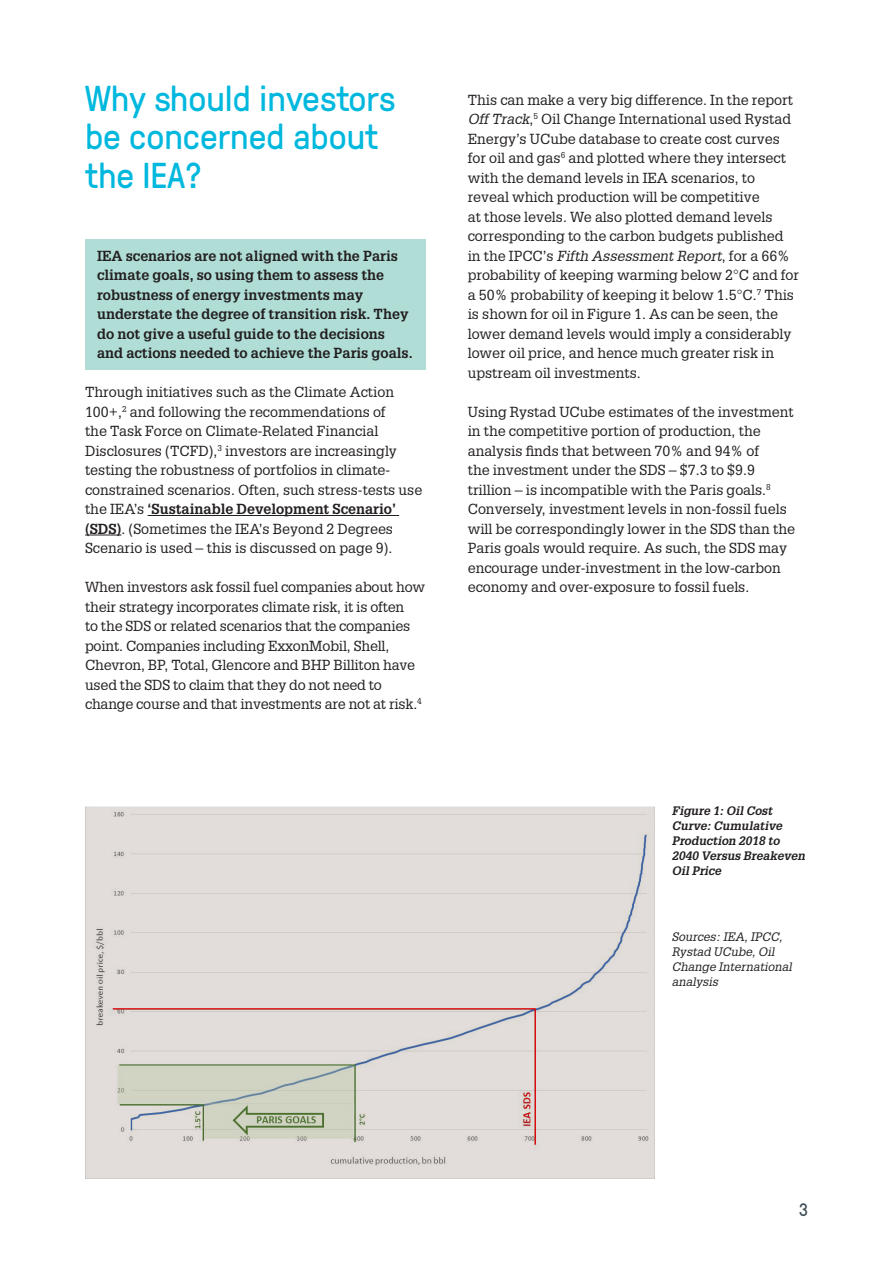
<style>
.page{position:relative;width:893px;height:1263px;background:#fff}
.page>*{position:absolute;margin:0;border:0;box-sizing:border-box;transform-origin:0 0}
.t1{font:36px/39px "GT Pressura";color:#00b8de}
.t2{font:18px "GT Pressura";color:#425159}
.t3{font:14.25px/19.5px "Glypha LT Std";color:#231f20}
.t4{font:700 14.25px/19.5px "Glypha LT Std";color:#231f20}
.t5{font:italic 700 12px/15px "Glypha LT Std";color:#231f20}
.t6{font:italic 12px/15px "Glypha LT Std";color:#231f20}
.s1{font-weight:700}
.s2{font-style:italic}
</style>
<div class="page">
<div style="left:85px;top:239px;width:340px;height:131px;background:#b0ded6"></div>
<hr style="left:148px;top:515px;width:251px;height:1px;background:#231f20">
<hr style="left:85px;top:535px;width:36px;height:1px;background:#231f20">
<img style="left:85px;top:807px;width:570px;height:371px">
<h1 class="t1" style="left:85px;top:76px;width:312px">Why should investors be concerned about the IEA?</h1>
<p class="t4" style="left:97px;top:245px;width:317px">IEA scenarios are not aligned with the Paris climate goals, so using them to assess the robustness of energy investments may understate the degree of transition risk. They do not give a useful guide to the decisions and actions needed to achieve the Paris goals.</p>
<p class="t3" style="left:85px;top:382px;width:339px">Through initiatives such as the Climate Action 100+,<sup>2</sup> and following the recommendations of<br>the Task Force on Climate-Related Financial Disclosures (TCFD),<sup>3</sup> investors are increasingly testing the robustness of portfolios in climate&shy;constrained scenarios. Often, such stress-tests use the IEA’s <span class="s1">‘Sustainable Development Scenario’ (SDS)</span>. (Sometimes the IEA’s Beyond 2 Degrees Scenario is used – this is discussed on page 9).</p>
<p class="t3" style="left:85px;top:577px;width:342px">When investors ask fossil fuel companies about how their strategy incorporates climate risk, it is often<br>to the SDS or related scenarios that the companies point. Companies including ExxonMobil, Shell, Chevron, BP, Total, Glencore and BHP Billiton have used the SDS to claim that they do not need to change course and that investments are not at risk.<sup>4</sup></p>
<p class="t3" style="left:468px;top:89px;width:333px">This can make a very big difference. In the report <span class="s2">Off Track</span>,<sup>5</sup> Oil Change International used Rystad Energy’s UCube database to create cost curves for oil and gas<sup>6</sup> and plotted where they intersect with the demand levels in IEA scenarios, to reveal which production will be competitive<br>at those levels. We also plotted demand levels corresponding to the carbon budgets published in the IPCC’s <span class="s2">Fifth Assessment Report</span>, for a 66% probability of keeping warming below 2°C and for a 50% probability of keeping it below 1.5°C.<sup>7</sup> This is shown for oil in Figure 1. As can be seen, the lower demand levels would imply a considerably lower oil price, and hence much greater risk in upstream oil investments.</p>
<p class="t3" style="left:468px;top:401px;width:329px">Using Rystad UCube estimates of the investment in the competitive portion of production, the analysis finds that between 70% and 94% of<br>the investment under the SDS – $7.3 to $9.9 trillion – is incompatible with the Paris goals.<sup>8<br></sup>Conversely, investment levels in non-fossil fuels will be correspondingly lower in the SDS than the Paris goals would require. As such, the SDS may encourage under-investment in the low-carbon economy and over-exposure to fossil fuels.</p>
<p class="t5" style="left:672px;top:803px;width:135px">Figure 1: Oil Cost<br>Curve: Cumulative<br>Production 2018 to<br>2040 Versus Breakeven<br>Oil Price</p>
<p class="t6" style="left:672px;top:930px;width:121px">Sources: IEA, IPCC,<br>Rystad UCube, Oil<br>Change International analysis</p>
<p class="t2" style="left:799px;top:1197px;width:10px">3</p>
</div>
